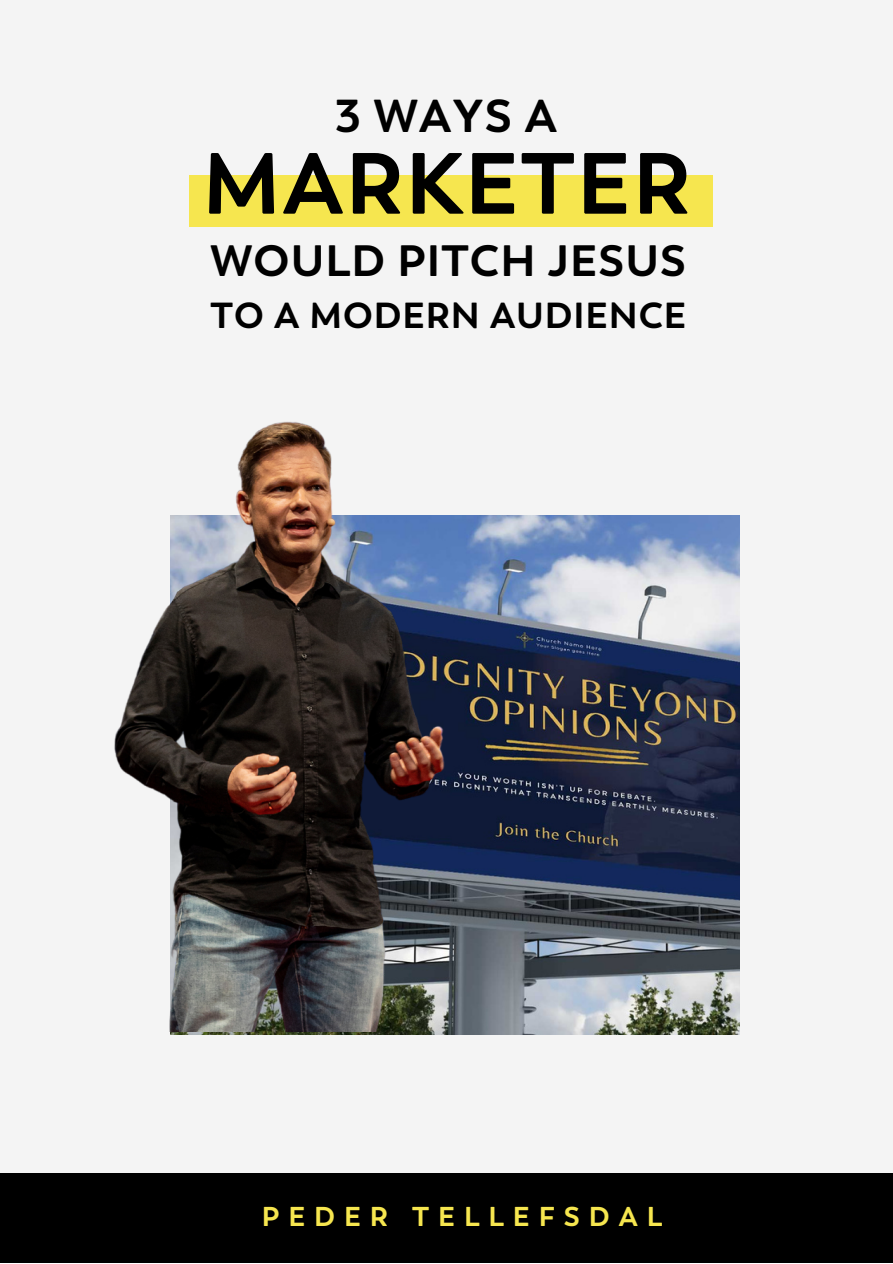
<style>
.page{position:relative;width:893px;height:1264px;background:#fff}
.page>*{position:absolute;margin:0;border:0;box-sizing:border-box;transform-origin:0 0}
.t1{font:700 86.25px "Boston";letter-spacing:.025em;color:#000}
.t2{font:700 45.9px "Boston";color:#000}
.t3{font:700 43.65px "Boston";letter-spacing:.025em;color:#000}
.t4{font:700 36px "Boston";letter-spacing:.025em;color:#000}
.t5{font:700 27.15px "Boston";letter-spacing:.33em;color:#f6e64f}
</style>
<div class="page">
<div style="left:0;top:0;width:892px;height:1262px;background:#f4f4f4"></div>
<img style="left:170px;top:516px;width:569px;height:518px">
<img style="left:114px;top:421px;width:400px;height:610px">
<div style="left:190px;top:175px;width:523px;height:51px;background:#f6e64f"></div>
<div style="left:0;top:1173px;width:892px;height:89px;background:#000"></div>
<p class="t2" style="left:335px;top:86px;width:223px">3 WAYS A</p>
<p class="t1" style="left:202px;top:127px;width:489px">MARKETER</p>
<p class="t3" style="left:211px;top:232px;width:477px">WOULD PITCH JESUS</p>
<p class="t4" style="left:211px;top:291px;width:477px">TO A MODERN AUDIENCE</p>
<p class="t5" style="left:262px;top:1198px;width:402px">PEDER TELLEFSDAL</p>
</div>
